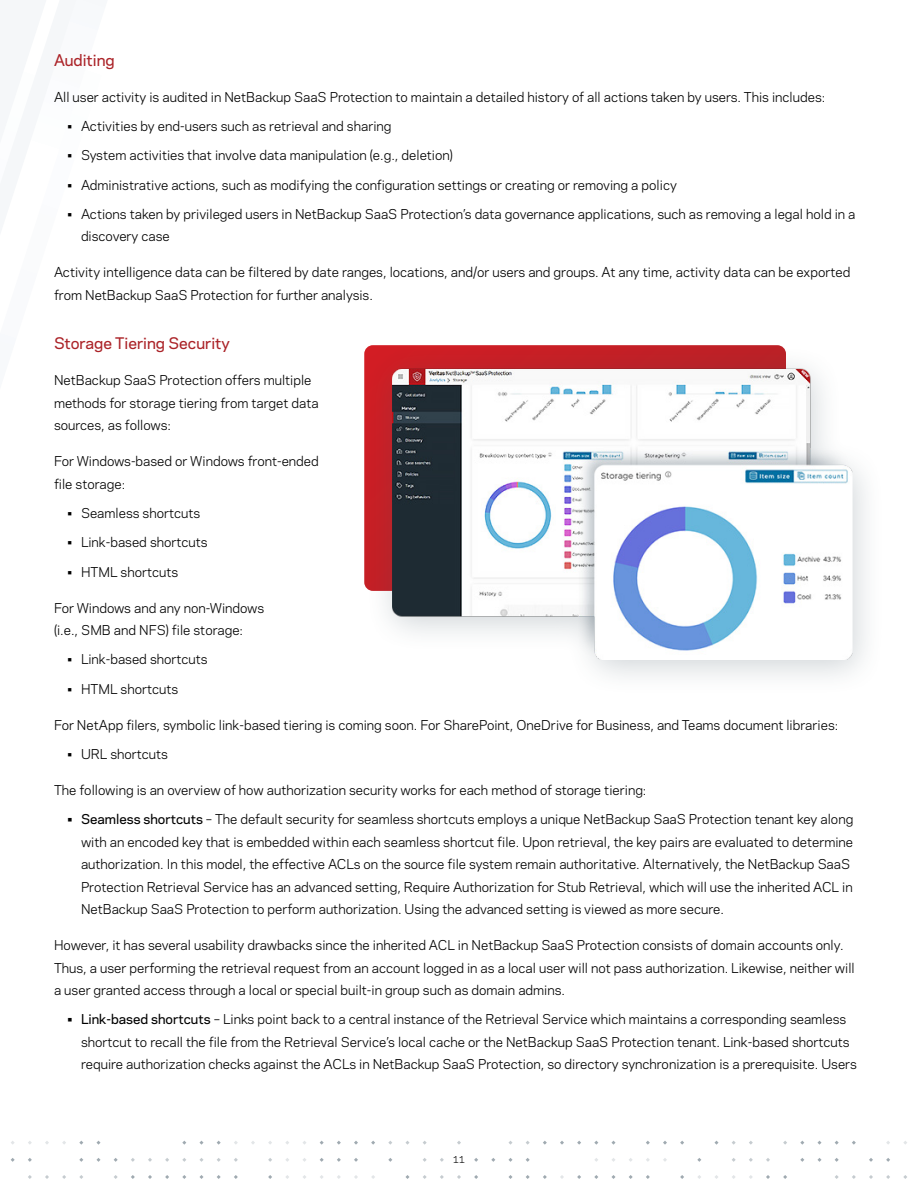
<style>
.page{position:relative;width:918px;height:1188px;background:#fff}
.page>*{position:absolute;margin:0;border:0;box-sizing:border-box;transform-origin:0 0}
.Paragraph_Title{font:500 15px "Polaris";color:#ab2328}
.Body_Copy{font:12.75px/22.5px "Polaris";color:#000}
.t1{font:9px "Polaris";color:#000}
.s1{font-weight:500}
</style>
<div class="page">
<svg style="left:783px;top:1175px;width:4px;height:4px"></svg>
<svg style="left:766px;top:1158px;width:4px;height:4px"></svg>
<svg style="left:766px;top:1175px;width:4px;height:4px"></svg>
<svg style="left:749px;top:1158px;width:4px;height:4px"></svg>
<svg style="left:714px;top:1141px;width:5px;height:4px"></svg>
<svg style="left:697px;top:1158px;width:4px;height:4px"></svg>
<svg style="left:680px;top:1141px;width:4px;height:4px"></svg>
<svg style="left:680px;top:1175px;width:4px;height:4px"></svg>
<svg style="left:663px;top:1141px;width:4px;height:4px"></svg>
<svg style="left:646px;top:1141px;width:4px;height:4px"></svg>
<svg style="left:646px;top:1175px;width:4px;height:4px"></svg>
<svg style="left:629px;top:1175px;width:4px;height:4px"></svg>
<svg style="left:611px;top:1141px;width:5px;height:4px"></svg>
<svg style="left:611px;top:1175px;width:5px;height:4px"></svg>
<svg style="left:594px;top:1175px;width:4px;height:4px"></svg>
<svg style="left:577px;top:1141px;width:4px;height:4px"></svg>
<svg style="left:577px;top:1175px;width:4px;height:4px"></svg>
<svg style="left:560px;top:1141px;width:4px;height:4px"></svg>
<svg style="left:560px;top:1175px;width:4px;height:4px"></svg>
<svg style="left:543px;top:1141px;width:4px;height:4px"></svg>
<svg style="left:543px;top:1175px;width:4px;height:4px"></svg>
<svg style="left:526px;top:1158px;width:4px;height:4px"></svg>
<svg style="left:526px;top:1175px;width:4px;height:4px"></svg>
<svg style="left:508px;top:1141px;width:5px;height:4px"></svg>
<svg style="left:508px;top:1158px;width:5px;height:4px"></svg>
<svg style="left:508px;top:1175px;width:5px;height:4px"></svg>
<svg style="left:491px;top:1158px;width:4px;height:4px"></svg>
<svg style="left:474px;top:1158px;width:4px;height:4px"></svg>
<svg style="left:474px;top:1175px;width:4px;height:4px"></svg>
<svg style="left:457px;top:1141px;width:4px;height:4px"></svg>
<svg style="left:457px;top:1175px;width:4px;height:4px"></svg>
<svg style="left:440px;top:1158px;width:4px;height:4px"></svg>
<svg style="left:440px;top:1175px;width:4px;height:4px"></svg>
<svg style="left:423px;top:1175px;width:4px;height:4px"></svg>
<svg style="left:405px;top:1141px;width:5px;height:4px"></svg>
<svg style="left:405px;top:1175px;width:5px;height:4px"></svg>
<svg style="left:388px;top:1158px;width:4px;height:4px"></svg>
<svg style="left:371px;top:1141px;width:4px;height:4px"></svg>
<svg style="left:354px;top:1141px;width:4px;height:4px"></svg>
<svg style="left:354px;top:1158px;width:4px;height:4px"></svg>
<svg style="left:354px;top:1175px;width:4px;height:4px"></svg>
<svg style="left:337px;top:1141px;width:4px;height:4px"></svg>
<svg style="left:337px;top:1158px;width:4px;height:4px"></svg>
<svg style="left:320px;top:1158px;width:4px;height:4px"></svg>
<svg style="left:268px;top:1158px;width:4px;height:4px"></svg>
<svg style="left:268px;top:1175px;width:4px;height:4px"></svg>
<svg style="left:234px;top:1158px;width:4px;height:4px"></svg>
<svg style="left:234px;top:1175px;width:4px;height:4px"></svg>
<svg style="left:217px;top:1175px;width:4px;height:4px"></svg>
<svg style="left:199px;top:1141px;width:5px;height:4px"></svg>
<svg style="left:199px;top:1158px;width:5px;height:4px"></svg>
<svg style="left:199px;top:1175px;width:5px;height:4px"></svg>
<svg style="left:182px;top:1175px;width:4px;height:4px"></svg>
<svg style="left:165px;top:1158px;width:4px;height:4px"></svg>
<svg style="left:165px;top:1175px;width:4px;height:4px"></svg>
<svg style="left:148px;top:1158px;width:4px;height:4px"></svg>
<svg style="left:148px;top:1175px;width:4px;height:4px"></svg>
<svg style="left:131px;top:1158px;width:4px;height:4px"></svg>
<svg style="left:131px;top:1175px;width:4px;height:4px"></svg>
<svg style="left:114px;top:1158px;width:4px;height:4px"></svg>
<svg style="left:114px;top:1175px;width:4px;height:4px"></svg>
<svg style="left:96px;top:1141px;width:5px;height:4px"></svg>
<svg style="left:96px;top:1158px;width:5px;height:4px"></svg>
<svg style="left:79px;top:1158px;width:4px;height:4px"></svg>
<svg style="left:79px;top:1175px;width:4px;height:4px"></svg>
<svg style="left:62px;top:1175px;width:4px;height:4px"></svg>
<svg style="left:45px;top:1175px;width:4px;height:4px"></svg>
<svg style="left:28px;top:1158px;width:4px;height:4px"></svg>
<svg style="left:28px;top:1175px;width:4px;height:4px"></svg>
<svg style="left:11px;top:1158px;width:4px;height:4px"></svg>
<svg style="left:903px;top:1175px;width:4px;height:4px"></svg>
<svg style="left:886px;top:1158px;width:4px;height:4px"></svg>
<svg style="left:886px;top:1175px;width:4px;height:4px"></svg>
<svg style="left:869px;top:1158px;width:4px;height:4px"></svg>
<svg style="left:869px;top:1175px;width:4px;height:4px"></svg>
<svg style="left:852px;top:1141px;width:4px;height:4px"></svg>
<svg style="left:852px;top:1175px;width:4px;height:4px"></svg>
<svg style="left:835px;top:1158px;width:4px;height:4px"></svg>
<svg style="left:835px;top:1175px;width:4px;height:4px"></svg>
<svg style="left:817px;top:1141px;width:5px;height:4px"></svg>
<svg style="left:817px;top:1158px;width:5px;height:4px"></svg>
<svg style="left:800px;top:1158px;width:4px;height:4px"></svg>
<div style="left:365px;top:345px;width:520px;height:351px;background:#425563;opacity:.25"></div>
<img style="left:392px;top:368px;width:460px;height:292px">
<p class="Paragraph_Title" style="left:54px;top:49px;width:62px">Auditing</p>
<p class="Body_Copy" style="left:54px;top:85px;width:773px">All user activity is audited in NetBackup SaaS Protection to maintain a detailed history of all actions taken by users. This includes:</p>
<p class="Body_Copy" style="left:68px;top:114px;width:326px">• Activities by end-users such as retrieval and sharing</p>
<p class="Body_Copy" style="left:68px;top:144px;width:387px">• System activities that involve data manipulation (e.g., deletion)</p>
<p class="Body_Copy" style="left:68px;top:173px;width:611px">• Administrative actions, such as modifying the configuration settings or creating or removing a policy</p>
<p class="Body_Copy" style="left:81px;top:202px;width:776px;text-indent:-14px">• Actions taken by privileged users in NetBackup SaaS Protection’s data governance applications, such as removing a legal hold in a discovery case</p>
<p class="Body_Copy" style="left:54px;top:261px;width:798px">Activity intelligence data can be filtered by date ranges, locations, and/or users and groups. At any time, activity data can be exported from NetBackup SaaS Protection for further analysis.</p>
<p class="Paragraph_Title" style="left:54px;top:332px;width:178px">Storage Tiering Security</p>
<p class="Body_Copy" style="left:54px;top:369px;width:266px">NetBackup SaaS Protection offers multiple methods for storage tiering from target data sources, as follows:</p>
<p class="Body_Copy" style="left:54px;top:450px;width:266px">For Windows-based or Windows front-ended file storage:</p>
<p class="Body_Copy" style="left:68px;top:501px;width:134px">• Seamless shortcuts</p>
<p class="Body_Copy" style="left:68px;top:531px;width:142px">• Link-based shortcuts</p>
<p class="Body_Copy" style="left:68px;top:560px;width:112px">• HTML shortcuts</p>
<p class="Body_Copy" style="left:54px;top:596px;width:212px">For Windows and any non-Windows (i.e., SMB and NFS) file storage:</p>
<p class="Body_Copy" style="left:68px;top:648px;width:142px">• Link-based shortcuts</p>
<p class="Body_Copy" style="left:68px;top:677px;width:112px">• HTML shortcuts</p>
<p class="Body_Copy" style="left:54px;top:713px;width:786px">For NetApp filers, symbolic link-based tiering is coming soon. For SharePoint, OneDrive for Business, and Teams document libraries:</p>
<p class="Body_Copy" style="left:68px;top:742px;width:102px">• URL shortcuts</p>
<p class="Body_Copy" style="left:54px;top:778px;width:594px">The following is an overview of how authorization security works for each method of storage tiering:</p>
<p class="Body_Copy" style="left:81px;top:807px;width:774px;text-indent:-14px"><span class="s1">• Seamless shortcuts</span> – The default security for seamless shortcuts employs a unique NetBackup SaaS Protection tenant key along with an encoded key that is embedded within each seamless shortcut file. Upon retrieval, the key pairs are evaluated to determine authorization. In this model, the effective ACLs on the source file system remain authoritative. Alternatively, the NetBackup SaaS Protection Retrieval Service has an advanced setting, Require Authorization for Stub Retrieval, which will use the inherited ACL in NetBackup SaaS Protection to perform authorization. Using the advanced setting is viewed as more secure.</p>
<p class="Body_Copy" style="left:54px;top:933px;width:802px">However, it has several usability drawbacks since the inherited ACL in NetBackup SaaS Protection consists of domain accounts only.<br>Thus, a user performing the retrieval request from an account logged in as a local user will not pass authorization. Likewise, neither will a user granted access through a local or special built-in group such as domain admins.</p>
<p class="Body_Copy" style="left:81px;top:1008px;width:777px;text-indent:-14px"><span class="s1">• Link-based shortcuts</span> – Links point back to a central instance of the Retrieval Service which maintains a corresponding seamless shortcut to recall the file from the Retrieval Service’s local cache or the NetBackup SaaS Protection tenant. Link-based shortcuts require authorization checks against the ACLs in NetBackup SaaS Protection, so directory synchronization is a prerequisite. Users</p>
<p class="t1" style="left:453px;top:1153px;width:14px">11</p>
</div>
